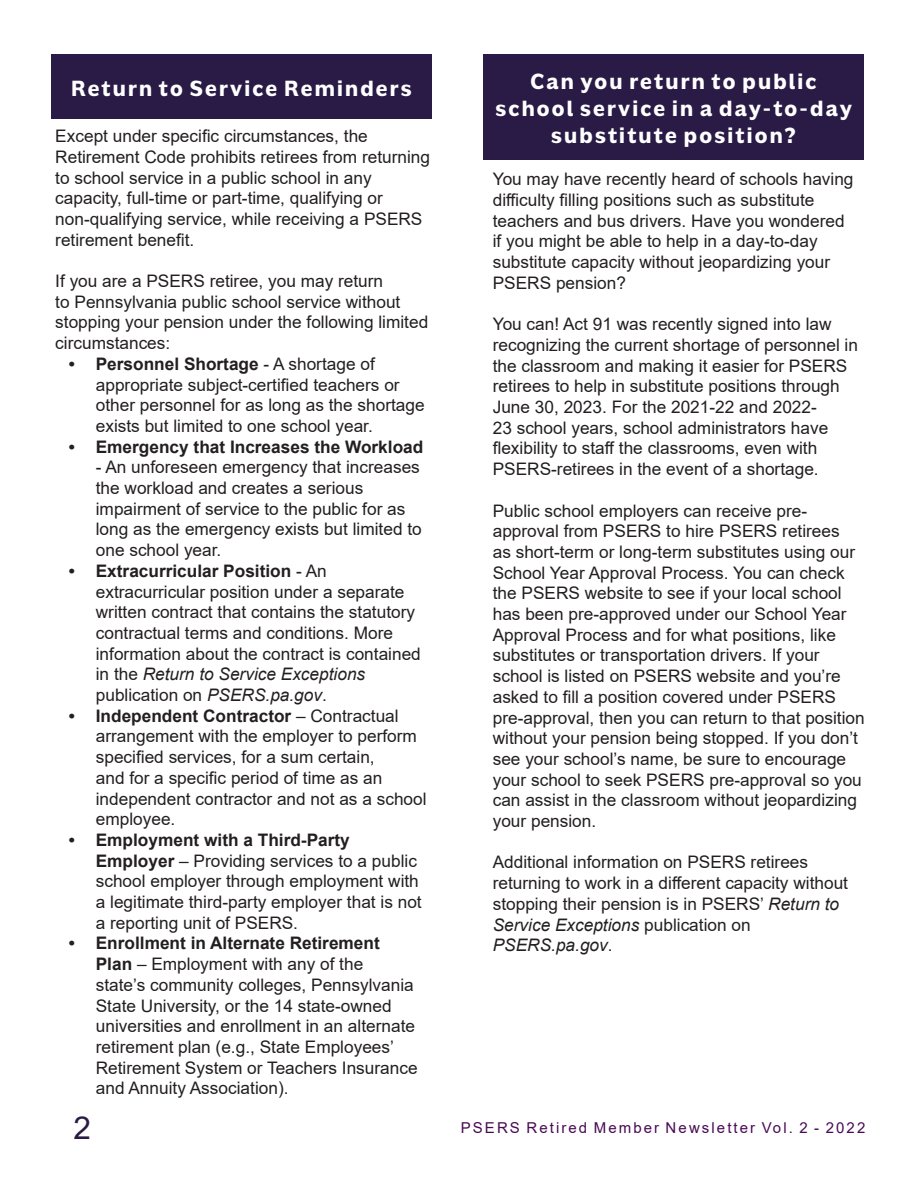
<style>
.page{position:relative;width:918px;height:1188px;background:#fff}
.page>*{position:absolute;margin:0;border:0;box-sizing:border-box;transform-origin:0 0}
.t1{font:31.5px "Arial";color:#2a1b46}
.heading_1{font:700 22.5px/27px "Americane";letter-spacing:.1em;color:#fff;text-align:center}
.t2{font:17.25px/20.7px "Arial";color:#231f20}
.t3{font:700 17.25px "Arial";color:#231f20}
.t4{font:15px "Arial";letter-spacing:.14em;color:#490a54}
.s1{font-weight:700}
.s2{font-style:italic}
</style>
<div class="page">
<div style="left:51px;top:54px;width:381px;height:65px;background:#2a1b46"></div>
<div style="left:483px;top:54px;width:381px;height:106px;background:#2a1b46"></div>
<p class="heading_1" style="left:71px;top:75px;width:342px">Return to Service Reminders</p>
<p class="t2" style="left:55px;top:126px;width:376px">Except under specific circumstances, the Retirement Code prohibits retirees from returning to school service in a public school in any capacity, full-time or part-time, qualifying or non-qualifying service, while receiving a PSERS retirement benefit.</p>
<p class="t2" style="left:55px;top:271px;width:374px">If you are a PSERS retiree, you may return<br>to Pennsylvania public school service without stopping your pension under the following limited circumstances:</p>
<p class="t2" style="left:96px;top:353px;width:330px;text-indent:-27px"><span class="s1">• Personnel Shortage</span> - A shortage of appropriate subject-certified teachers or other personnel for as long as the shortage exists but limited to one school year.</p>
<p class="t3" style="left:69px;top:434px;width:356px">• Emergency that Increases the Workload</p>
<p class="t2" style="left:96px;top:457px;width:327px">- An unforeseen emergency that increases the workload and creates a serious impairment of service to the public for as long as the emergency exists but limited to one school year.</p>
<p class="t2" style="left:96px;top:560px;width:327px;text-indent:-27px"><span class="s1">• Extracurricular Position</span> - An extracurricular position under a separate written contract that contains the statutory contractual terms and conditions. More information about the contract is contained in the <span class="s2">Return to Service Exceptions </span>publication on <span class="s2">PSERS.pa.gov</span>.</p>
<p class="t2" style="left:96px;top:705px;width:332px;text-indent:-27px"><span class="s1">• Independent Contractor</span> – Contractual arrangement with the employer to perform specified services, for a sum certain,<br>and for a specific period of time as an independent contractor and not as a school employee.</p>
<p class="t2" style="left:96px;top:829px;width:327px;text-indent:-27px"><span class="s1">• Employment with a Third-Party Employer</span> – Providing services to a public school employer through employment with a legitimate third-party employer that is not a reporting unit of PSERS.</p>
<p class="t2" style="left:96px;top:933px;width:323px;text-indent:-27px"><span class="s1">• Enrollment in Alternate Retirement Plan</span> – Employment with any of the<br>state’s community colleges, Pennsylvania State University, or the 14 state-owned universities and enrollment in an alternate retirement plan (e.g., State Employees’ Retirement System or Teachers Insurance and Annuity Association).</p>
<p class="heading_1" style="left:495px;top:68px;width:358px">Can you return to public school service in a day-to-day substitute position?</p>
<p class="t2" style="left:493px;top:169px;width:362px">You may have recently heard of schools having difficulty filling positions such as substitute teachers and bus drivers. Have you wondered if you might be able to help in a day-to-day substitute capacity without jeopardizing your PSERS pension?</p>
<p class="t2" style="left:493px;top:314px;width:367px">You can! Act 91 was recently signed into law recognizing the current shortage of personnel in the classroom and making it easier for PSERS retirees to help in substitute positions through June 30, 2023. For the 2021-22 and 2022-<br>23 school years, school administrators have flexibility to staff the classrooms, even with PSERS-retirees in the event of a shortage.</p>
<p class="t2" style="left:493px;top:500px;width:374px">Public school employers can receive pre&shy;approval from PSERS to hire PSERS retirees<br>as short-term or long-term substitutes using our School Year Approval Process. You can check the PSERS website to see if your local school has been pre-approved under our School Year Approval Process and for what positions, like substitutes or transportation drivers. If your school is listed on PSERS website and you’re asked to fill a position covered under PSERS pre-approval, then you can return to that position without your pension being stopped. If you don’t see your school’s name, be sure to encourage your school to seek PSERS pre-approval so you can assist in the classroom without jeopardizing your pension.</p>
<p class="t2" style="left:493px;top:852px;width:357px">Additional information on PSERS retirees returning to work in a different capacity without stopping their pension is in PSERS’ <span class="s2">Return to Service Exceptions</span> publication on <span class="s2">PSERS.pa.gov</span>.</p>
<h1 class="t1" style="left:74px;top:1106px;width:19px">2</h1>
<p class="t4" style="left:461px;top:1117px;width:406px">PSERS Retired Member Newsletter Vol. 2 - 2022</p>
</div>
